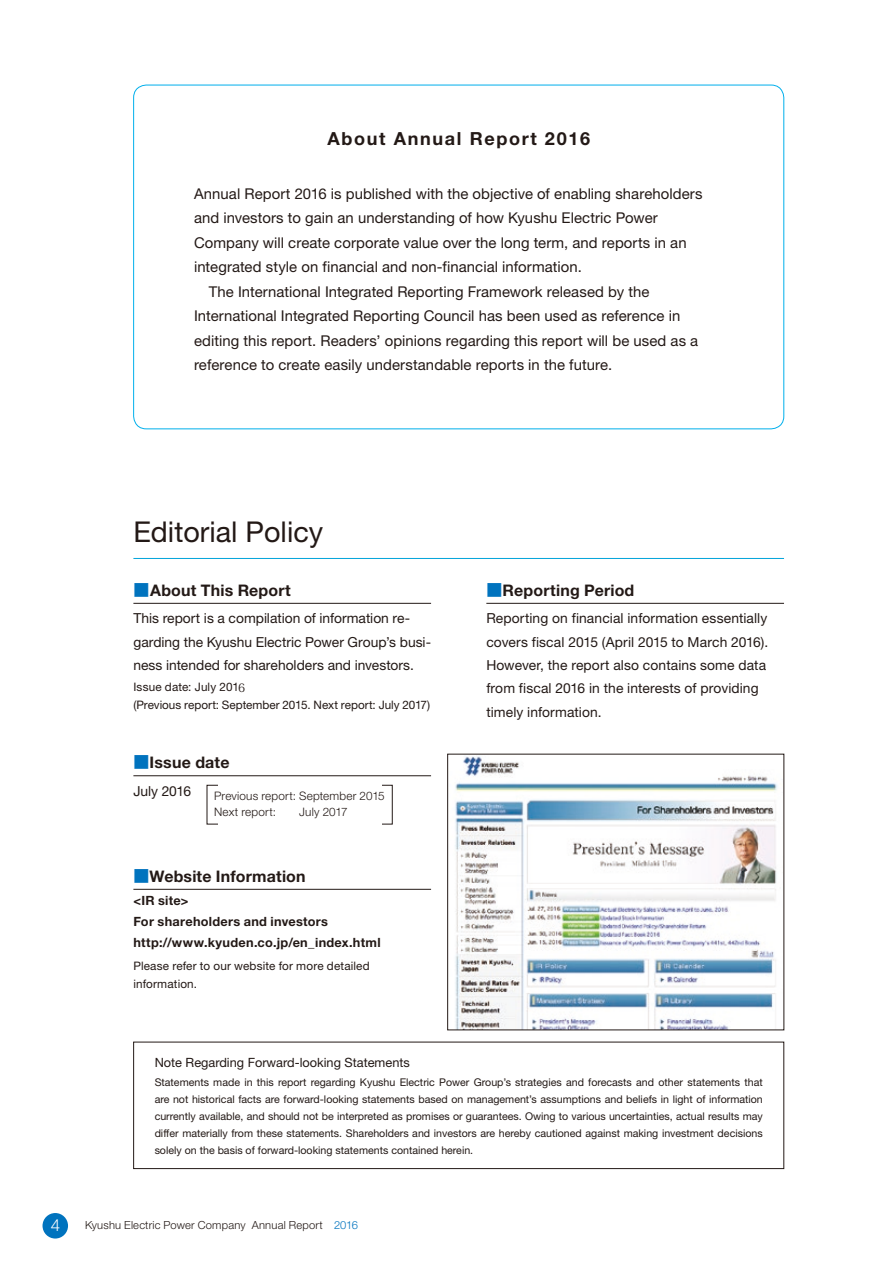
<style>
.page{position:relative;width:893px;height:1263px;background:#fff}
.page>*{position:absolute;margin:0;border:0;box-sizing:border-box;transform-origin:0 0}
.t1{font:28.65px "Helvetica Neue LT Std";color:#231916}
.t2{font:700 18px "Helvetica Neue LT Std";letter-spacing:.09em;color:#231916}
.t3{font:700 15.9px "Helvetica Neue LT Std";letter-spacing:.01em;color:#231916}
.t4{font:14.85px "Helvetica Neue LT Std";letter-spacing:.005em;color:#231916}
.t5{font:300 14.85px "UD Shin Go Pro";color:#fff}
.t6{font:13.8px/23.4px "Helvetica Neue LT Std";letter-spacing:.005em;color:#231916}
.t7{font:700 12.75px/21.3px "Helvetica Neue LT Std";letter-spacing:.02em;color:#231916}
.t8{font:12.75px "Helvetica Neue LT Std";color:#231916}
.t9{font:11.7px/18px "Helvetica Neue LT Std";letter-spacing:.01em;color:#231916}
.t10{font:300 11.7px/15.9px "Helvetica Neue LT Std";letter-spacing:.015em;color:#231916}
.t11{font:300 11.1px "Helvetica Neue LT Std";letter-spacing:.015em;color:#231916}
.t12{font:10.65px/17px "Helvetica Neue LT Std";color:#231916;text-align:justify}
.s1{font-family:"UD Shin Go Pro";font-weight:500;color:#0073be}
.s2{font-family:"Koz Min Pro"}
.s3{color:#0073be}
</style>
<div class="page">
<hr style="left:133px;top:603px;width:298px;height:1px;background:#231916">
<hr style="left:486px;top:603px;width:298px;height:1px;background:#231916">
<div style="left:133px;top:1042px;width:651px;height:127px;border:1px solid #231916"></div>
<hr style="left:133px;top:558px;width:651px;height:1px;background:#00a3da">
<hr style="left:133px;top:775px;width:298px;height:1px;background:#231916">
<hr style="left:133px;top:889px;width:298px;height:1px;background:#231916">
<img style="left:455px;top:756px;width:323px;height:272px">
<div style="left:43px;top:1213px;width:25px;height:25px;background:#0073be;border-radius:50%"></div>
<h2 class="t2" style="left:327px;top:127px;width:264px">About Annual Report 2016</h2>
<h3 class="t4" style="left:194px;top:185px;width:510px">Annual Report 2016 is published with the objective of enabling shareholders</h3>
<h3 class="t4" style="left:194px;top:209px;width:465px">and investors to gain an understanding of how Kyushu Electric Power</h3>
<h3 class="t4" style="left:194px;top:234px;width:494px">Company will create corporate value over the long term, and reports in an</h3>
<h3 class="t4" style="left:194px;top:258px;width:389px">integrated style on financial and non-financial information.</h3>
<h3 class="t4" style="left:209px;top:283px;width:442px">The International Integrated Reporting Framework released by the</h3>
<h3 class="t4" style="left:194px;top:307px;width:488px">International Integrated Reporting Council has been used as reference in</h3>
<h3 class="t4" style="left:194px;top:331px;width:506px">editing this report. Readers’ opinions regarding this report will be used as a</h3>
<h3 class="t4" style="left:194px;top:356px;width:420px">reference to create easily understandable reports in the future.</h3>
<h1 class="t1" style="left:133px;top:514px;width:191px">Editorial Policy</h1>
<h3 class="t3" style="left:133px;top:580px;width:159px"><span class="s1">■</span>About This Report</h3>
<p class="t6" style="left:133px;top:606px;width:299px">This report is a compilation of information re&shy;garding the Kyushu Electric Power Group’s busi&shy;ness intended for shareholders and investors.</p>
<p class="t9" style="left:133px;top:678px;width:298px">Issue date: July 201<span class="s2">6<br></span>(Previous report: September 2015. Next report: July 2017)</p>
<h3 class="t3" style="left:133px;top:752px;width:98px"><span class="s1">■</span>Issue date</h3>
<p class="t6" style="left:133px;top:779px;width:59px">July 2016</p>
<p class="t10" style="left:214px;top:788px;width:172px">Previous report: September 2015<br>Next report:</p>
<p class="t10" style="left:299px;top:804px;width:50px">July 2017</p>
<h3 class="t3" style="left:133px;top:866px;width:174px"><span class="s1">■</span>Website Information</h3>
<p class="t7" style="left:133px;top:889px;width:249px">&lt;IR site&gt;<br>For shareholders and investors http://www.kyuden.co.jp/en_index.html</p>
<p class="t9" style="left:133px;top:956px;width:238px">Please refer to our website for more detailed information.</p>
<h3 class="t3" style="left:486px;top:580px;width:149px"><span class="s1">■</span>Reporting Period</h3>
<p class="t6" style="left:486px;top:606px;width:283px">Reporting on financial information essentially covers fiscal 2015 (April 2015 to March 2016).<br>However, the report also contains some data from fiscal 2016 in the interests of providing timely information.</p>
<p class="t8" style="left:155px;top:1055px;width:257px">Note Regarding Forward-looking Statements</p>
<p class="t12" style="left:155px;top:1074px;width:610px">Statements made in this report regarding Kyushu Electric Power Group’s strategies and forecasts and other statements that are not historical facts are forward-looking statements based on management’s assumptions and beliefs in light of information currently available, and should not be interpreted as promises or guarantees. Owing to various uncertainties, actual results may differ materially from these statements. Shareholders and investors are hereby cautioned against making investment decisions solely on the basis of forward-looking statements contained herein.</p>
<h3 class="t5" style="left:50px;top:1214px;width:11px">4</h3>
<p class="t11" style="left:85px;top:1219px;width:275px">Kyushu Electric Power Company Annual Report <span class="s3">2016</span></p>
</div>
